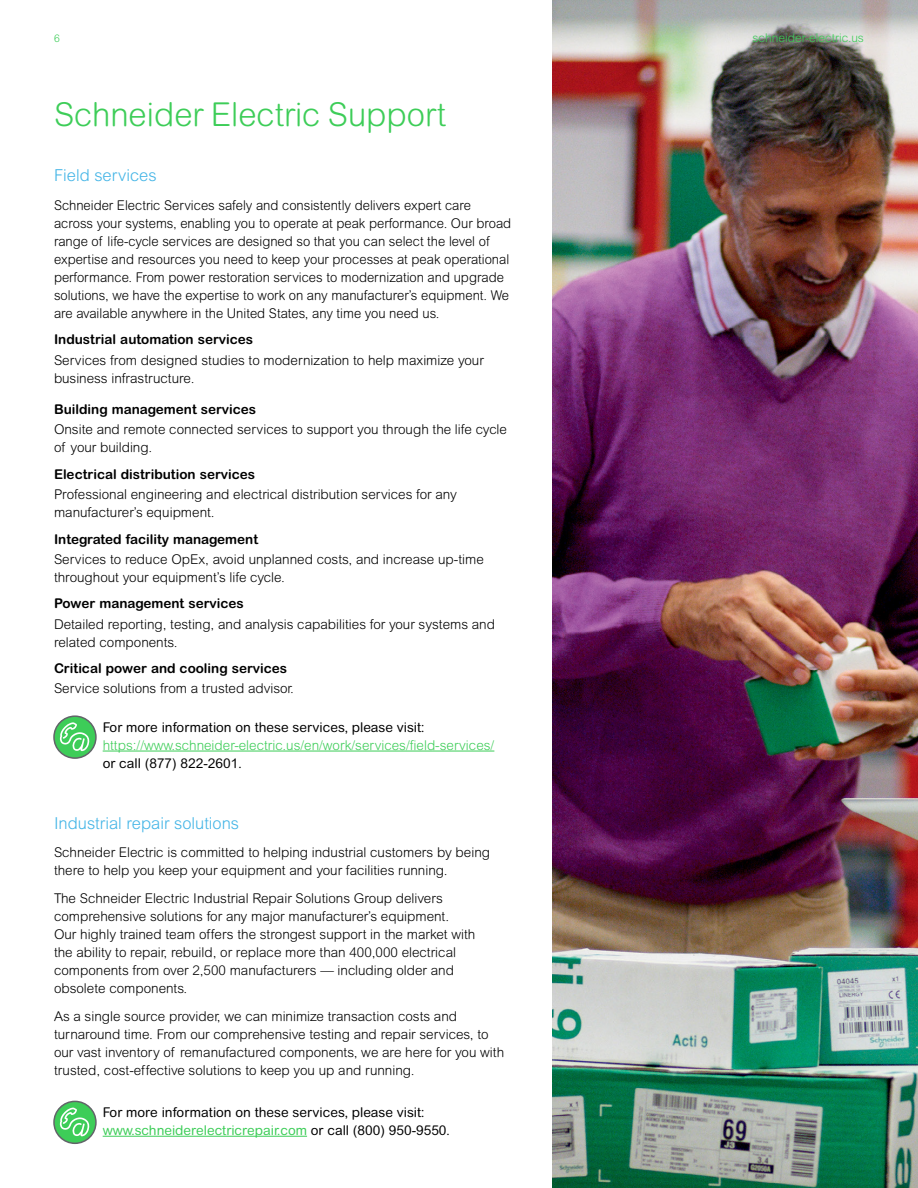
<style>
.page{position:relative;width:918px;height:1188px;background:#fff}
.page>*{position:absolute;margin:0;border:0;box-sizing:border-box;transform-origin:0 0}
.t1{font:300 33px "Arial Rounded MT Std";color:#3dcd58}
.t2{font:300 16.5px "Arial MT Std";color:#42b4e6}
.t3{font:300 13.5px/18px "Arial Rounded MT Std";color:#000}
.t4{font:700 13.5px "Arial Rounded MT Std";color:#000}
.t5{font:13.5px/18px "Arial Rounded MT Std";color:#000}
.t6{font:300 13.5px "Arial Rounded MT Std";color:#3dcd58}
.t7{font:300 12px "Arial Rounded MT Std";color:#3dcd58}
.t8{font:300 10.5px "Arial Rounded MT Std";color:#3dcd58}
.s1{color:#3dcd58}
</style>
<div class="page">
<hr style="left:103px;top:751px;width:391px;height:1px;background:#3dcd58">
<hr style="left:103px;top:1136px;width:204px;height:1px;background:#3dcd58">
<svg style="left:54px;top:716px;width:42px;height:42px"></svg>
<div style="left:53px;top:715px;width:44px;height:44px;border:2px solid #626469;border-radius:50%"></div>
<svg style="left:59px;top:722px;width:31px;height:29px"></svg>
<svg style="left:54px;top:1101px;width:42px;height:42px"></svg>
<div style="left:53px;top:1101px;width:44px;height:43px;border:2px solid #626469;border-radius:50%"></div>
<svg style="left:59px;top:1107px;width:31px;height:29px"></svg>
<img style="left:552px;top:0;width:366px;height:1188px">
<p class="t8" style="left:54px;top:32px;width:7px">6</p>
<p class="t7" style="left:753px;top:31px;width:113px">schneider-electric.us</p>
<h1 class="t1" style="left:54px;top:95px;width:394px">Schneider Electric Support</h1>
<p class="t2" style="left:54px;top:166px;width:104px">Field services</p>
<p class="t3" style="left:54px;top:196px;width:459px">Schneider Electric Services safely and consistently delivers expert care across your systems, enabling you to operate at peak performance. Our broad range of life-cycle services are designed so that you can select the level of expertise and resources you need to keep your processes at peak operational performance. From power restoration services to modernization and upgrade solutions, we have the expertise to work on any manufacturer’s equipment. We are available anywhere in the United States, any time you need us.</p>
<p class="t4" style="left:54px;top:332px;width:201px">Industrial automation services</p>
<p class="t3" style="left:54px;top:351px;width:431px">Services from designed studies to modernization to help maximize your business infrastructure.</p>
<p class="t4" style="left:54px;top:401px;width:204px">Building management services</p>
<p class="t3" style="left:54px;top:421px;width:454px">Onsite and remote connected services to support you through the life cycle of your building.</p>
<p class="t4" style="left:54px;top:466px;width:203px">Electrical distribution services</p>
<p class="t3" style="left:54px;top:485px;width:404px">Professional engineering and electrical distribution services for any manufacturer’s equipment.</p>
<p class="t4" style="left:54px;top:531px;width:206px">Integrated facility management</p>
<p class="t3" style="left:54px;top:550px;width:431px">Services to reduce OpEx, avoid unplanned costs, and increase up-time throughout your equipment’s life cycle.</p>
<p class="t4" style="left:54px;top:596px;width:191px">Power management services</p>
<p class="t3" style="left:54px;top:615px;width:443px">Detailed reporting, testing, and analysis capabilities for your systems and related components.</p>
<p class="t4" style="left:54px;top:660px;width:235px">Critical power and cooling services</p>
<p class="t3" style="left:54px;top:680px;width:241px">Service solutions from a trusted advisor.</p>
<p class="t5" style="left:103px;top:718px;width:323px">For more information on these services, please visit:</p>
<p class="t6" style="left:103px;top:737px;width:393px">https://www.schneider-electric.us/en/work/services/field-services/</p>
<p class="t5" style="left:103px;top:754px;width:140px">or call (877) 822-2601.</p>
<p class="t2" style="left:54px;top:814px;width:187px">Industrial repair solutions</p>
<p class="t3" style="left:54px;top:844px;width:438px">Schneider Electric is committed to helping industrial customers by being there to help you keep your equipment and your facilities running.</p>
<p class="t3" style="left:54px;top:890px;width:423px">The Schneider Electric Industrial Repair Solutions Group delivers comprehensive solutions for any major manufacturer’s equipment.<br>Our highly trained team offers the strongest support in the market with the ability to repair, rebuild, or replace more than 400,000 electrical components from over 2,500 manufacturers — including older and obsolete components.</p>
<p class="t3" style="left:54px;top:1008px;width:452px">As a single source provider, we can minimize transaction costs and turnaround time. From our comprehensive testing and repair services, to our vast inventory of remanufactured components, we are here for you with trusted, cost-effective solutions to keep you up and running.</p>
<p class="t5" style="left:103px;top:1103px;width:349px">For more information on these services, please visit: <span class="s1">www.schneiderelectricrepair.com</span> or call (800) 950-9550.</p>
</div>
